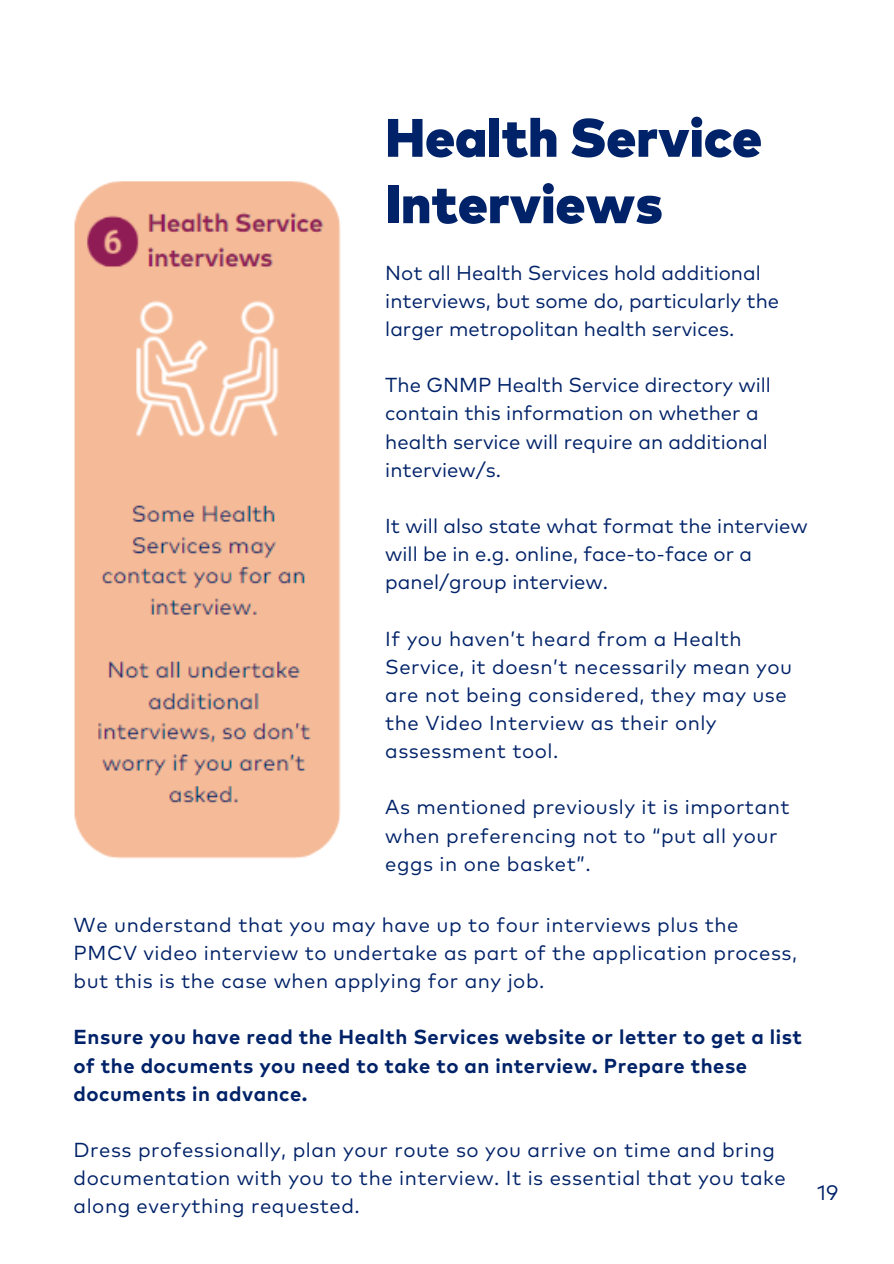
<style>
.page{position:relative;width:894px;height:1264px;background:#fff}
.page>*{position:absolute;margin:0;border:0;box-sizing:border-box;transform-origin:0 0}
.t1{font:900 54px/66.3px "Mark Pro";color:#002268}
.t2{font:21px "Mark Pro";color:#002268}
.t3{font:20.25px/28.2px "Mark Pro";letter-spacing:.025em;color:#002268}
.t4{font:20.25px/28.2px "Mark Pro";color:#002268}
.t5{font:700 20.25px/28.2px "Mark Pro";letter-spacing:.025em;color:#002268}
</style>
<div class="page">
<img style="left:74px;top:181px;width:267px;height:678px">
<h1 class="t1" style="left:385px;top:108px;width:378px">Health Service<br>Interviews</h1>
<p class="t4" style="left:385px;top:260px;width:395px">Not all Health Services hold additional interviews, but some do, particularly the larger metropolitan health services.</p>
<p class="t4" style="left:385px;top:372px;width:387px">The GNMP Health Service directory will contain this information on whether a health service will require an additional interview/s.</p>
<p class="t4" style="left:385px;top:513px;width:424px">It will also state what format the interview will be in e.g. online, face-to-face or a panel/group interview.</p>
<p class="t3" style="left:385px;top:625px;width:408px">If you haven’t heard from a Health<br>Service, it doesn’t necessarily mean you are not being considered, they may use the Video Interview as their only assessment tool.</p>
<p class="t3" style="left:385px;top:794px;width:406px">As mentioned previously it is important when preferencing not to “put all your eggs in one basket”.</p>
<p class="t3" style="left:74px;top:911px;width:724px">We understand that you may have up to four interviews plus the<br>PMCV video interview to undertake as part of the application process, but this is the case when applying for any job.</p>
<p class="t5" style="left:74px;top:1024px;width:729px">Ensure you have read the Health Services website or letter to get a list of the documents you need to take to an interview. Prepare these documents in advance.</p>
<p class="t3" style="left:74px;top:1136px;width:713px">Dress professionally, plan your route so you arrive on time and bring documentation with you to the interview. It is essential that you take along everything requested.</p>
<p class="t2" style="left:816px;top:1183px;width:22px">19</p>
</div>
